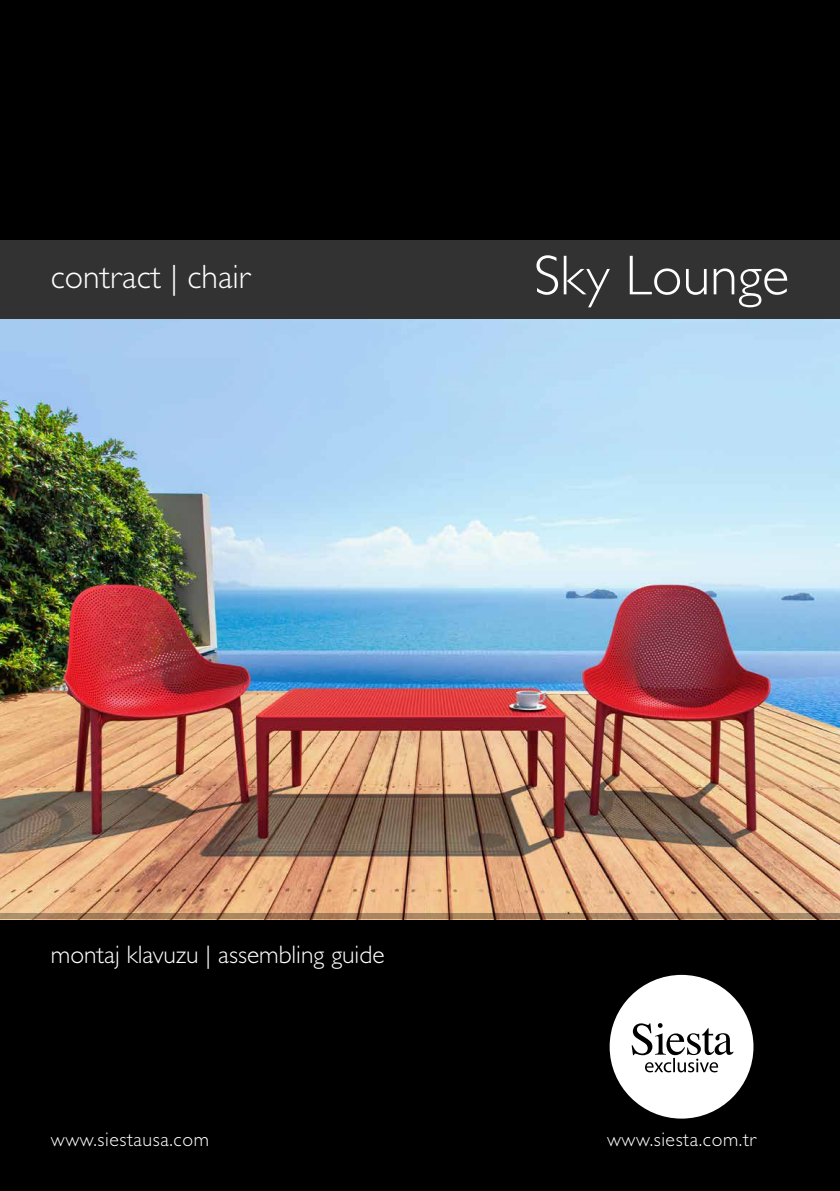
<style>
.page{position:relative;width:840px;height:1191px;background:#fff}
.page>*{position:absolute;margin:0;border:0;box-sizing:border-box;transform-origin:0 0}
.t1{font:300 56.6px "Gill Sans";color:#fff}
.t2{font:300 33.8px "Gill Sans";color:#fff}
.t3{font:300 25.4px "Gill Sans";color:#fff}
.t4{font:300 19.8px "Gill Sans";letter-spacing:.03em;color:#fff}
</style>
<div class="page">
<div style="left:0;top:0;width:839px;height:1191px;background:#000"></div>
<div style="left:0;top:240px;width:839px;height:80px;background:#323232"></div>
<img style="left:0;top:320px;width:839px;height:593px">
<svg style="left:0;top:913px;width:839px;height:6px;background:#9d7959"></svg>
<div style="left:609px;top:975px;width:144px;height:143px;background:#fff;border-radius:50%"></div>
<svg style="left:631px;top:1023px;width:102px;height:49px"></svg>
<h2 class="t2" style="left:51px;top:257px;width:201px">contract | chair</h2>
<h1 class="t1" style="left:533px;top:242px;width:257px">Sky Lounge</h1>
<p class="t3" style="left:51px;top:939px;width:335px">montaj klavuzu | assembling guide</p>
<p class="t4" style="left:51px;top:1128px;width:160px">www.siestausa.com</p>
<p class="t4" style="left:606px;top:1128px;width:150px">www.siesta.com.tr</p>
</div>
